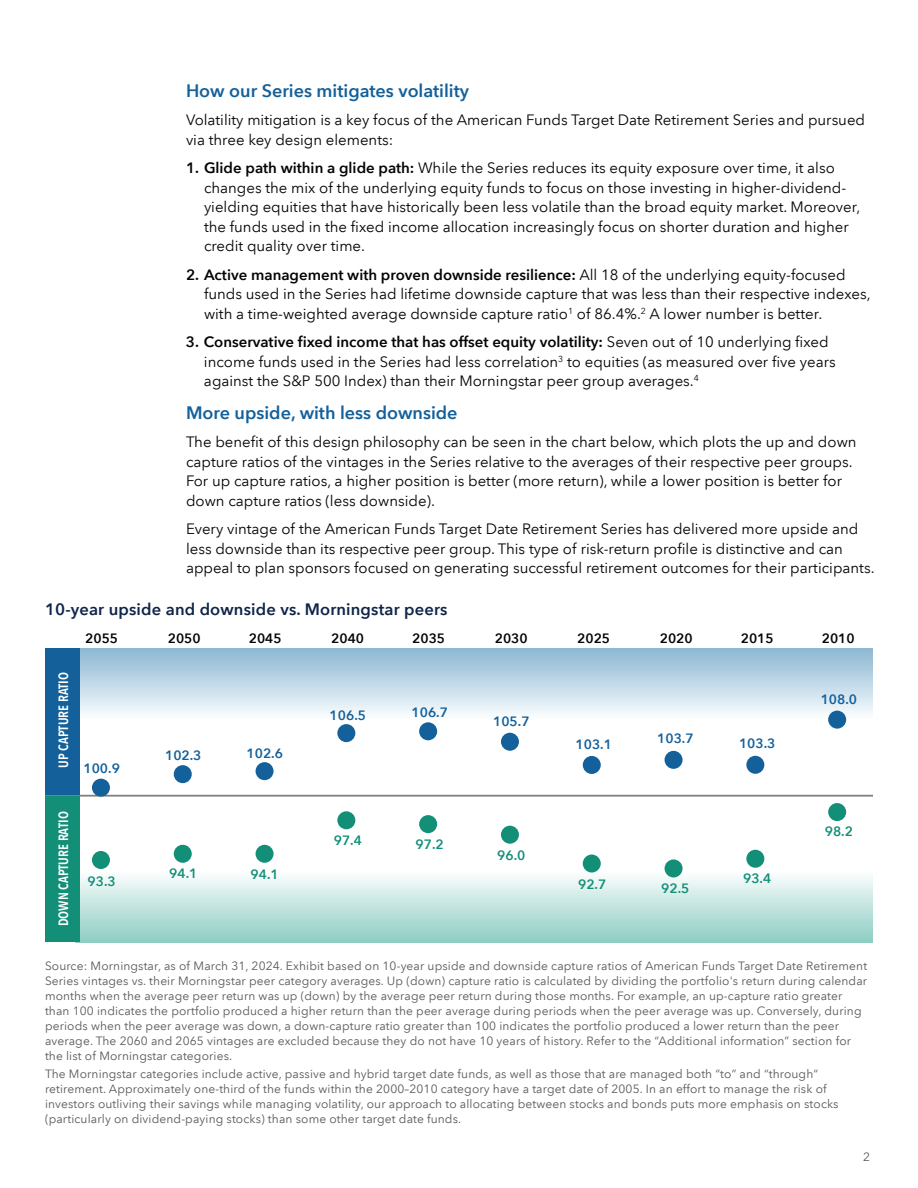
<style>
.page{position:relative;width:918px;height:1188px;background:#fff}
.page>*{position:absolute;margin:0;border:0;box-sizing:border-box;transform-origin:0 0}
.t1{font:600 18px "Avenir Next LT Com";color:#13609b}
.t2{font:600 16.5px "Avenir Next LT Com";letter-spacing:.01em;color:#0e2548}
.t3{font:15px/19.5px "Avenir Next LT Com";color:#040503}
.t4{font:600 13.5px "Avenir Next LT Com";color:#13609b}
.t5{font:600 13.5px "Avenir Next LT Com";color:#040503}
.t6{font:600 13.5px "Avenir Next LT Com";color:#138f78}
.t7{font:600 condensed 13.5px "Avenir Next LT Com";color:#fff}
.t8{font:12px/15px "Avenir Next LT Com";letter-spacing:.01em;color:#58595b}
.s1{font-weight:600}
</style>
<div class="page">
<img style="left:79px;top:799px;width:794px;height:143px">
<img style="left:79px;top:649px;width:794px;height:143px">
<hr style="left:45px;top:795px;width:828px;height:2px;background:#80807f">
<div style="left:92px;top:779px;width:18px;height:18px;background:#13609b;border-radius:50%"></div>
<div style="left:174px;top:765px;width:18px;height:18px;background:#13609b;border-radius:50%"></div>
<div style="left:256px;top:762px;width:18px;height:18px;background:#13609b;border-radius:50%"></div>
<div style="left:337px;top:724px;width:18px;height:18px;background:#13609b;border-radius:50%"></div>
<div style="left:419px;top:722px;width:18px;height:18px;background:#13609b;border-radius:50%"></div>
<div style="left:501px;top:733px;width:18px;height:18px;background:#13609b;border-radius:50%"></div>
<div style="left:583px;top:756px;width:18px;height:18px;background:#13609b;border-radius:50%"></div>
<div style="left:665px;top:751px;width:18px;height:18px;background:#13609b;border-radius:50%"></div>
<div style="left:746px;top:756px;width:18px;height:18px;background:#13609b;border-radius:50%"></div>
<div style="left:828px;top:711px;width:18px;height:18px;background:#13609b;border-radius:50%"></div>
<div style="left:92px;top:851px;width:18px;height:18px;background:#138f78;border-radius:50%"></div>
<div style="left:174px;top:845px;width:18px;height:18px;background:#138f78;border-radius:50%"></div>
<div style="left:256px;top:845px;width:18px;height:18px;background:#138f78;border-radius:50%"></div>
<div style="left:337px;top:811px;width:18px;height:18px;background:#138f78;border-radius:50%"></div>
<div style="left:419px;top:815px;width:18px;height:18px;background:#138f78;border-radius:50%"></div>
<div style="left:501px;top:826px;width:18px;height:18px;background:#138f78;border-radius:50%"></div>
<div style="left:583px;top:855px;width:18px;height:18px;background:#138f78;border-radius:50%"></div>
<div style="left:665px;top:859px;width:18px;height:18px;background:#138f78;border-radius:50%"></div>
<div style="left:746px;top:850px;width:18px;height:18px;background:#138f78;border-radius:50%"></div>
<div style="left:828px;top:803px;width:18px;height:18px;background:#138f78;border-radius:50%"></div>
<div style="left:45px;top:796px;width:34px;height:146px;background:#138f78"></div>
<div style="left:45px;top:648px;width:34px;height:147px;background:#13609b"></div>
<p class="t1" style="left:186px;top:80px;width:285px">How our Series mitigates volatility</p>
<p class="t3" style="left:186px;top:110px;width:681px">Volatility mitigation is a key focus of the American Funds Target Date Retirement Series and pursued via three key design elements:</p>
<p class="t3" style="left:204px;top:158px;width:658px;text-indent:-18px"><span class="s1">1. Glide path within a glide path:</span> While the Series reduces its equity exposure over time, it also changes the mix of the underlying equity funds to focus on those investing in higher-dividend&shy;yielding equities that have historically been less volatile than the broad equity market. Moreover, the funds used in the fixed income allocation increasingly focus on shorter duration and higher credit quality over time.</p>
<p class="t3" style="left:204px;top:265px;width:668px;text-indent:-18px"><span class="s1">2. Active management with proven downside resilience:</span> All 18 of the underlying equity-focused funds used in the Series had lifetime downside capture that was less than their respective indexes, with a time-weighted average downside capture ratio<sup>1</sup> of 86.4%.<sup>2</sup> A lower number is better.</p>
<p class="t3" style="left:204px;top:332px;width:633px;text-indent:-18px"><span class="s1">3. Conservative fixed income that has offset equity volatility:</span> Seven out of 10 underlying fixed income funds used in the Series had less correlation<sup>3</sup> to equities (as measured over five years against the S&amp;P 500 Index) than their Morningstar peer group averages.<sup>4</sup></p>
<p class="t1" style="left:186px;top:401px;width:273px">More upside, with less downside</p>
<p class="t3" style="left:186px;top:432px;width:672px">The benefit of this design philosophy can be seen in the chart below, which plots the up and down capture ratios of the vintages in the Series relative to the averages of their respective peer groups.<br>For up capture ratios, a higher position is better (more return), while a lower position is better for down capture ratios (less downside).</p>
<p class="t3" style="left:186px;top:519px;width:690px">Every vintage of the American Funds Target Date Retirement Series has delivered more upside and less downside than its respective peer group. This type of risk-return profile is distinctive and can appeal to plan sponsors focused on generating successful retirement outcomes for their participants.</p>
<p class="t2" style="left:45px;top:599px;width:404px">10-year upside and downside vs. Morningstar peers</p>
<p class="t7" style="left:55px;top:768px;width:97px;rotate:-90deg">UP CAPTURE RATIO</p>
<p class="t7" style="left:55px;top:926px;width:117px;rotate:-90deg">DOWN CAPTURE RATIO</p>
<p class="t5" style="left:85px;top:630px;width:34px">2055</p>
<p class="t5" style="left:168px;top:630px;width:34px">2050</p>
<p class="t5" style="left:249px;top:630px;width:34px">2045</p>
<p class="t5" style="left:331px;top:630px;width:34px">2040</p>
<p class="t5" style="left:412px;top:630px;width:34px">2035</p>
<p class="t5" style="left:495px;top:630px;width:34px">2030</p>
<p class="t5" style="left:577px;top:630px;width:34px">2025</p>
<p class="t5" style="left:660px;top:630px;width:34px">2020</p>
<p class="t5" style="left:741px;top:630px;width:34px">2015</p>
<p class="t5" style="left:822px;top:630px;width:34px">2010</p>
<p class="t4" style="left:83px;top:761px;width:38px">100.9</p>
<p class="t6" style="left:88px;top:873px;width:30px">93.3</p>
<p class="t4" style="left:165px;top:747px;width:38px">102.3</p>
<p class="t4" style="left:247px;top:745px;width:38px">102.6</p>
<p class="t6" style="left:169px;top:866px;width:30px">94.1</p>
<p class="t6" style="left:251px;top:866px;width:30px">94.1</p>
<p class="t4" style="left:330px;top:707px;width:38px">106.5</p>
<p class="t4" style="left:412px;top:704px;width:38px">106.7</p>
<p class="t6" style="left:334px;top:832px;width:30px">97.4</p>
<p class="t6" style="left:416px;top:836px;width:30px">97.2</p>
<p class="t4" style="left:493px;top:713px;width:38px">105.7</p>
<p class="t6" style="left:497px;top:847px;width:30px">96.0</p>
<p class="t4" style="left:576px;top:736px;width:38px">103.1</p>
<p class="t4" style="left:657px;top:730px;width:38px">103.7</p>
<p class="t4" style="left:739px;top:735px;width:38px">103.3</p>
<p class="t6" style="left:578px;top:876px;width:30px">92.7</p>
<p class="t6" style="left:661px;top:880px;width:30px">92.5</p>
<p class="t6" style="left:743px;top:870px;width:30px">93.4</p>
<p class="t4" style="left:821px;top:691px;width:38px">108.0</p>
<p class="t6" style="left:825px;top:823px;width:30px">98.2</p>
<p class="t8" style="left:45px;top:958px;width:824px">Source: Morningstar, as of March 31, 2024. Exhibit based on 10-year upside and downside capture ratios of American Funds Target Date Retirement Series vintages vs. their Morningstar peer category averages. Up (down) capture ratio is calculated by dividing the portfolio's return during calendar months when the average peer return was up (down) by the average peer return during those months. For example, an up-capture ratio greater than 100 indicates the portfolio produced a higher return than the peer average during periods when the peer average was up. Conversely, during periods when the peer average was down, a down-capture ratio greater than 100 indicates the portfolio produced a lower return than the peer average. The 2060 and 2065 vintages are excluded because they do not have 10 years of history. Refer to the “Additional information” section for the list of Morningstar categories.</p>
<p class="t8" style="left:45px;top:1066px;width:795px">The Morningstar categories include active, passive and hybrid target date funds, as well as those that are managed both “to” and “through“ retirement. Approximately one-third of the funds within the 2000–2010 category have a target date of 2005. In an effort to manage the risk of investors outliving their savings while managing volatility, our approach to allocating between stocks and bonds puts more emphasis on stocks (particularly on dividend-paying stocks) than some other target date funds.</p>
<p class="t8" style="left:863px;top:1150px;width:8px">2</p>
</div>
